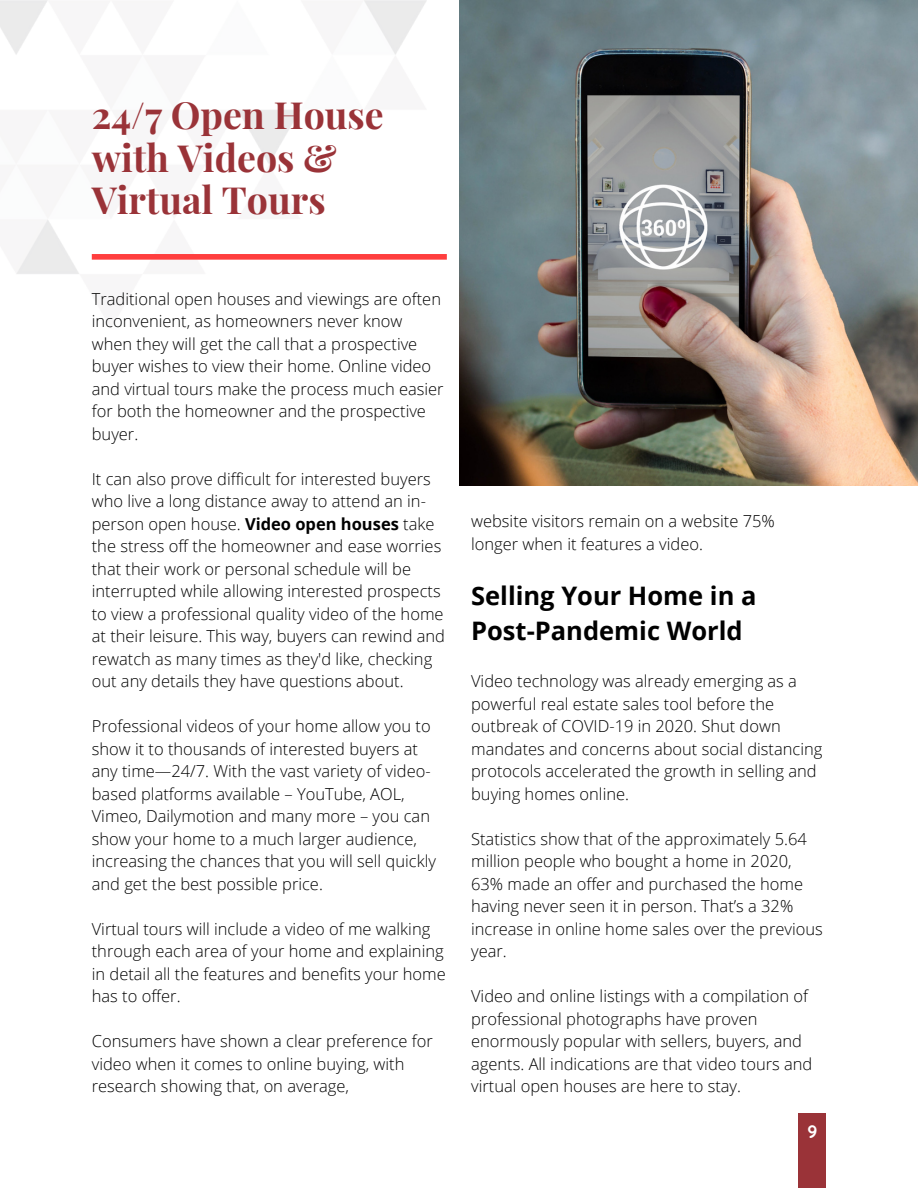
<style>
.page{position:relative;width:918px;height:1188px;background:#fff}
.page>*{position:absolute;margin:0;border:0;box-sizing:border-box;transform-origin:0 0}
.t1{font:700 37.5px/42.8px "Playfair Display";color:#9a3338}
.t2{font:700 25.5px/34.8px "Open Sans";color:#000}
.t3{font:700 18px "Quicksand";color:#fff}
.t4{font:300 16.5px/22.5px "Open Sans";color:#000}
.s1{font-weight:700}
</style>
<div class="page">
<img style="left:459px;top:0;width:459px;height:486px">
<img style="left:0;top:0;width:427px;height:274px">
<div style="left:92px;top:254px;width:355px;height:6px;background:#ff3e3e"></div>
<div style="left:799px;top:1114px;width:27px;height:74px;background:#9a3338"></div>
<h1 class="t1" style="left:92px;top:92px;width:294px">24/7 Open House with Videos &amp;<br>Virtual Tours</h1>
<p class="t4" style="left:92px;top:287px;width:353px">Traditional open houses and viewings are often inconvenient, as homeowners never know when they will get the call that a prospective buyer wishes to view their home. Online video and virtual tours make the process much easier for both the homeowner and the prospective buyer.</p>
<p class="t4" style="left:92px;top:467px;width:355px">It can also prove difficult for interested buyers who live a long distance away to attend an in&shy;person open house. <span class="s1">Video open houses</span> take the stress off the homeowner and ease worries that their work or personal schedule will be interrupted while allowing interested prospects to view a professional quality video of the home at their leisure. This way, buyers can rewind and rewatch as many times as they'd like, checking out any details they have questions about.</p>
<p class="t4" style="left:92px;top:715px;width:346px">Professional videos of your home allow you to show it to thousands of interested buyers at any time—24/7. With the vast variety of video&shy;based platforms available – YouTube, AOL, Vimeo, Dailymotion and many more – you can show your home to a much larger audience, increasing the chances that you will sell quickly and get the best possible price.</p>
<p class="t4" style="left:92px;top:917px;width:356px">Virtual tours will include a video of me walking through each area of your home and explaining in detail all the features and benefits your home has to offer.</p>
<p class="t4" style="left:92px;top:1030px;width:343px">Consumers have shown a clear preference for video when it comes to online buying, with research showing that, on average,</p>
<p class="t4" style="left:471px;top:510px;width:305px">website visitors remain on a website 75% longer when it features a video.</p>
<h2 class="t2" style="left:471px;top:578px;width:287px">Selling Your Home in a<br>Post-Pandemic World</h2>
<p class="t4" style="left:471px;top:670px;width:353px">Video technology was already emerging as a powerful real estate sales tool before the outbreak of COVID-19 in 2020. Shut down mandates and concerns about social distancing protocols accelerated the growth in selling and buying homes online.</p>
<p class="t4" style="left:471px;top:827px;width:353px">Statistics show that of the approximately 5.64 million people who bought a home in 2020, 63% made an offer and purchased the home having never seen it in person. That’s a 32% increase in online home sales over the previous year.</p>
<p class="t4" style="left:471px;top:985px;width:343px">Video and online listings with a compilation of professional photographs have proven enormously popular with sellers, buyers, and agents. All indications are that video tours and virtual open houses are here to stay.</p>
<p class="t3" style="left:807px;top:1120px;width:11px">9</p>
</div>
